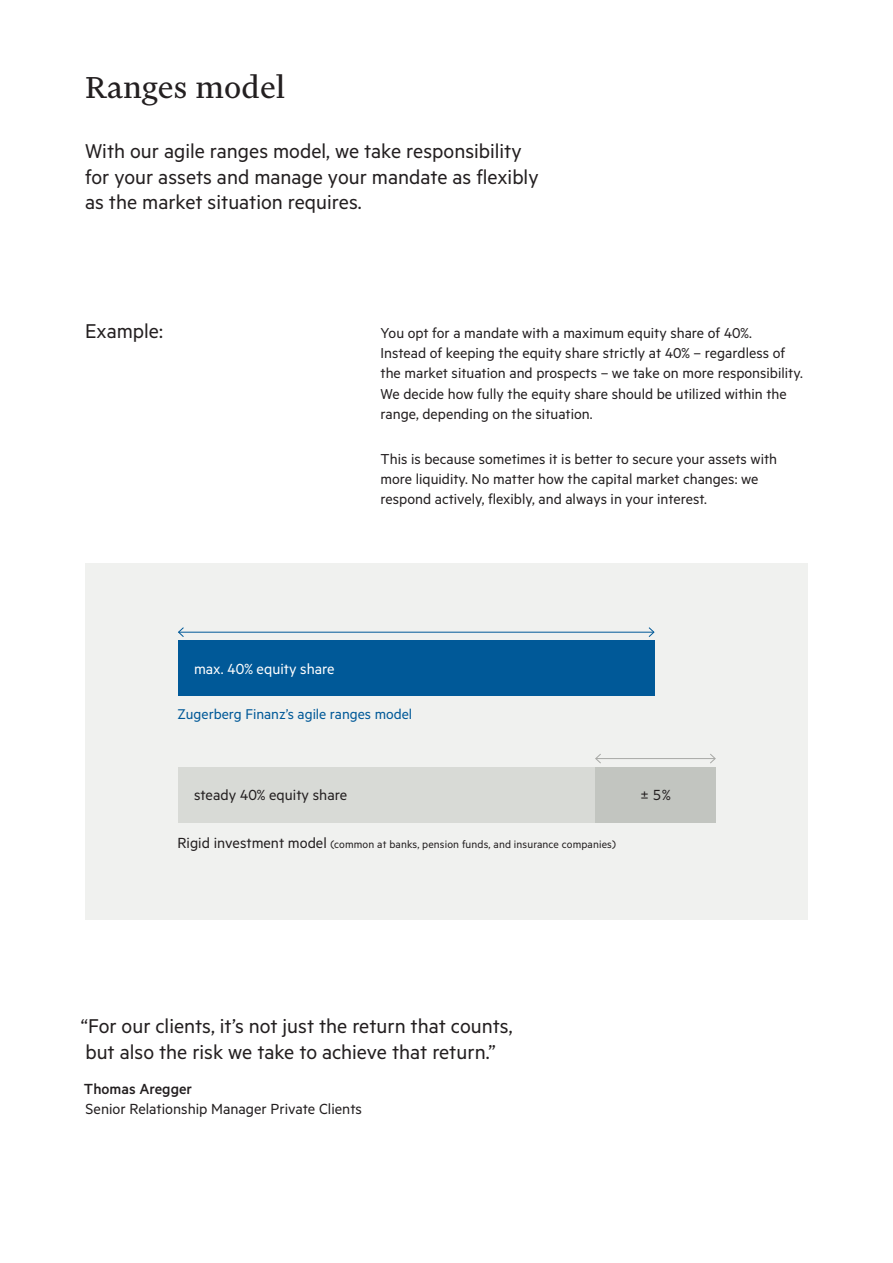
<style>
.page{position:relative;width:893px;height:1263px;background:#fff}
.page>*{position:absolute;margin:0;border:0;box-sizing:border-box;transform-origin:0 0}
._1__Kapitel_Titel{font:36px "Financier Text";color:#231f20}
.Leadtext{font:22.5px/25.5px "Metric";color:#231f20}
.Lauftext{font:22.5px "Metric";color:#231f20}
.Lauftext-2{font:16.5px "Metric";color:#231f20}
.Lauftext-3{font:16.5px "Metric";color:#fff}
.Lauftext-4{font:500 16.5px "Metric";color:#231f20}
.Lauftext-5{font:16.2px/20.2px "Metric";color:#231f20}
.Lauftext-6{font:15.9px "Metric";color:#005998}
.Lauftext-7{font:12px "Metric";letter-spacing:.01em;color:#231f20}
.s1{font-size:16.5px}
</style>
<div class="page">
<div style="left:85px;top:563px;width:723px;height:357px;background:#f0f1ef"></div>
<div style="left:178px;top:641px;width:476px;height:55px;background:#005998"></div>
<div style="left:178px;top:767px;width:537px;height:55px;background:#d8dad6"></div>
<hr style="left:596px;top:758px;width:119px;height:1px;background:#a8a9a6">
<svg style="left:710px;top:754px;width:6px;height:10px"></svg>
<svg style="left:595px;top:754px;width:6px;height:10px"></svg>
<hr style="left:179px;top:632px;width:475px;height:1px;background:#005998">
<svg style="left:648px;top:627px;width:6px;height:10px"></svg>
<svg style="left:178px;top:627px;width:6px;height:10px"></svg>
<div style="left:595px;top:767px;width:120px;height:55px;background:#c2c5c0"></div>
<p class="_1__Kapitel_Titel" style="left:85px;top:68px;width:202px">Ranges model</p>
<p class="Leadtext" style="left:85px;top:138px;width:455px">With our agile ranges model, we take responsibility for your assets and manage your mandate as flexibly as the market situation requires.</p>
<p class="Lauftext" style="left:85px;top:318px;width:79px">Example:</p>
<p class="Lauftext-5" style="left:381px;top:322px;width:424px">You opt for a mandate with a maximum equity share of 40%.<br>Instead of keeping the equity share strictly at 40% – regardless of the market situation and prospects – we take on more responsibility.<br>We decide how fully the equity share should be utilized within the range, depending on the situation.</p>
<p class="Lauftext-5" style="left:381px;top:448px;width:398px">This is because sometimes it is better to secure your assets with more liquidity. No matter how the capital market changes: we respond actively, flexibly, and always in your interest.</p>
<p class="Lauftext-3" style="left:194px;top:659px;width:142px">max. 40% equity share</p>
<p class="Lauftext-6" style="left:178px;top:704px;width:236px">Zugerberg Finanz’s agile ranges model</p>
<p class="Lauftext-2" style="left:194px;top:785px;width:155px">steady 40% equity share</p>
<p class="Lauftext-7" style="left:178px;top:837px;width:440px"><span class="s1">Rigid investment model</span> (common at banks, pension funds, and insurance companies)</p>
<p class="Lauftext-2" style="left:640px;top:785px;width:32px">± 5%</p>
<p class="Leadtext" style="left:81px;top:1012px;width:433px">“For our clients, it’s not just the return that counts, but also the risk we take to achieve that return.”</p>
<p class="Lauftext-4" style="left:84px;top:1079px;width:110px">Thomas Aregger</p>
<p class="Lauftext-2" style="left:86px;top:1099px;width:278px">Senior Relationship Manager Private Clients</p>
</div>
